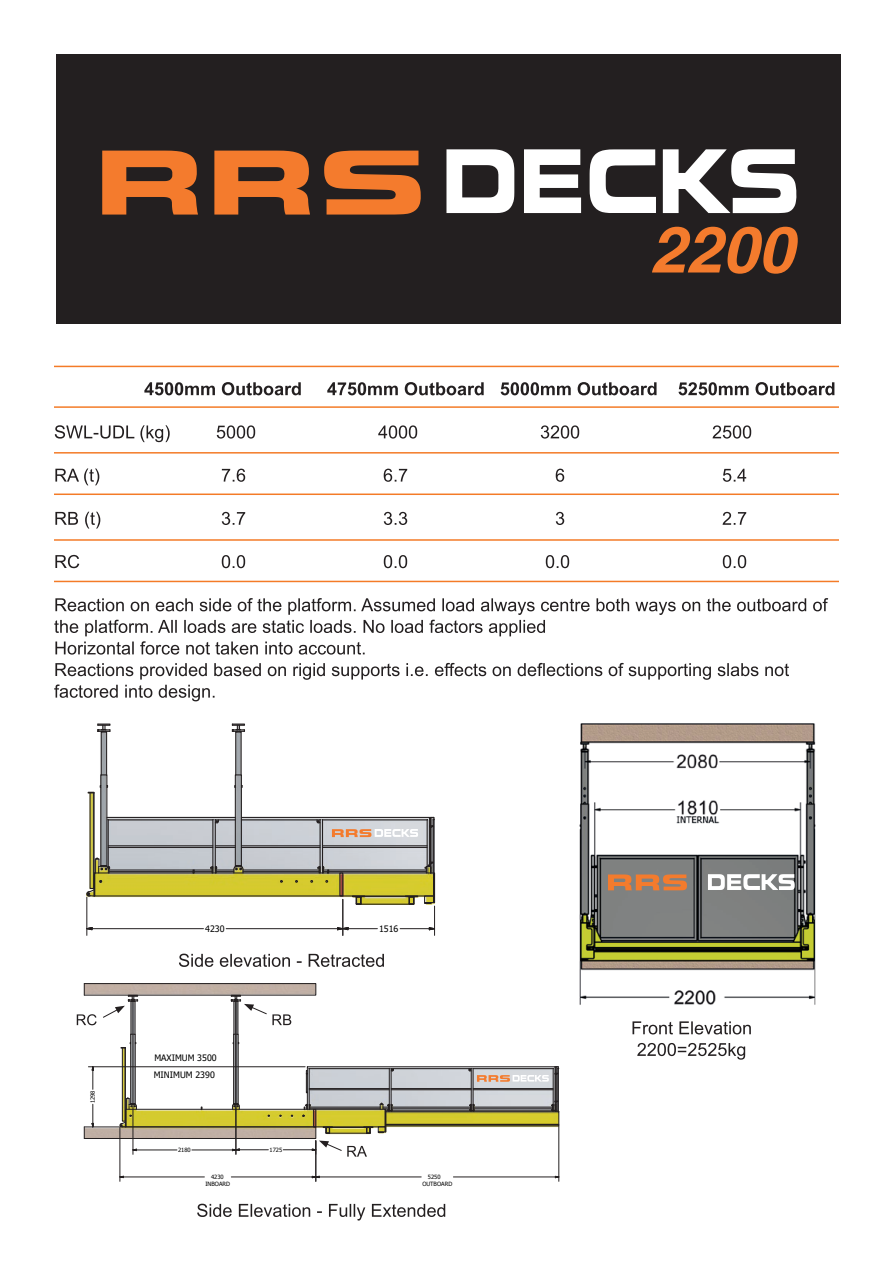
<style>
.page{position:relative;width:893px;height:1263px;background:#fff}
.page>*{position:absolute;margin:0;border:0;box-sizing:border-box;transform-origin:0 0}
.t1{font:italic 700 64.5px "Helvetica";color:#f47b2d}
.t2{font:8.85px/16.2px "Tahoma";color:#000}
.t3{font:8.85px "Tahoma";color:#000001}
.t4{font:5.85px/6.6px "Tahoma";color:#000001}
</style>
<div class="page">
<svg style="left:637px;top:1043px;width:108px;height:17px"></svg>
<svg style="left:632px;top:1021px;width:119px;height:13px"></svg>
<img style="left:579px;top:723px;width:237px;height:282px">
<hr style="left:54px;top:366px;width:785px;height:1px;background:#f47b27">
<svg style="left:54px;top:663px;width:735px;height:38px"></svg>
<svg style="left:54px;top:598px;width:774px;height:57px"></svg>
<svg style="left:55px;top:555px;width:691px;height:13px"></svg>
<svg style="left:55px;top:512px;width:691px;height:17px"></svg>
<svg style="left:55px;top:468px;width:691px;height:17px"></svg>
<svg style="left:55px;top:425px;width:696px;height:17px"></svg>
<svg style="left:144px;top:382px;width:690px;height:13px"></svg>
<hr style="left:54px;top:406px;width:785px;height:2px;background:#f47b27">
<hr style="left:54px;top:452px;width:785px;height:2px;background:#f47b27">
<hr style="left:54px;top:493px;width:785px;height:2px;background:#f47b27">
<hr style="left:54px;top:539px;width:785px;height:2px;background:#f47b27">
<svg style="left:76px;top:983px;width:484px;height:199px"></svg>
<hr style="left:453px;top:1177px;width:102px;height:1px;background:#231f20">
<hr style="left:319px;top:1177px;width:102px;height:1px;background:#231f20">
<hr style="left:559px;top:1126px;width:1px;height:55px;background:#231f20">
<hr style="left:88px;top:1066px;width:217px;height:1px;background:#231f20">
<svg style="left:232px;top:1149px;width:36px;height:2px"></svg>
<hr style="left:136px;top:1150px;width:41px;height:1px;background:#231f20">
<hr style="left:192px;top:1150px;width:40px;height:1px;background:#231f20">
<hr style="left:133px;top:998px;width:1px;height:156px;background:#231f20">
<hr style="left:236px;top:998px;width:1px;height:156px;background:#231f20">
<svg style="left:312px;top:1176px;width:8px;height:2px"></svg>
<hr style="left:123px;top:1177px;width:81px;height:1px;background:#231f20">
<hr style="left:231px;top:1177px;width:81px;height:1px;background:#231f20">
<hr style="left:316px;top:1141px;width:1px;height:40px;background:#231f20">
<hr style="left:120px;top:1127px;width:1px;height:54px;background:#231f20">
<svg style="left:86px;top:723px;width:350px;height:213px"></svg>
<svg style="left:400px;top:895px;width:36px;height:40px"></svg>
<svg style="left:337px;top:927px;width:40px;height:3px"></svg>
<svg style="left:86px;top:927px;width:7px;height:3px"></svg>
<hr style="left:226px;top:928px;width:112px;height:1px;background:#231f20">
<hr style="left:92px;top:928px;width:111px;height:1px;background:#231f20">
<hr style="left:87px;top:897px;width:1px;height:38px;background:#231f20">
<hr style="left:343px;top:899px;width:1px;height:36px;background:#231f20">
<svg style="left:179px;top:954px;width:205px;height:13px"></svg>
<svg style="left:197px;top:1204px;width:248px;height:16px"></svg>
<svg style="left:77px;top:983px;width:61px;height:155px"></svg>
<svg style="left:231px;top:995px;width:60px;height:114px"></svg>
<svg style="left:283px;top:1140px;width:84px;height:17px"></svg>
<hr style="left:54px;top:581px;width:785px;height:1px;background:#f47b27">
<div style="left:56px;top:54px;width:785px;height:270px;background:#231f20"></div>
<svg style="left:214px;top:151px;width:96px;height:64px"></svg>
<svg style="left:102px;top:151px;width:96px;height:64px"></svg>
<svg style="left:324px;top:151px;width:97px;height:64px"></svg>
<svg style="left:590px;top:149px;width:66px;height:64px"></svg>
<svg style="left:446px;top:149px;width:68px;height:64px"></svg>
<svg style="left:524px;top:149px;width:57px;height:64px"></svg>
<svg style="left:663px;top:149px;width:133px;height:64px"></svg>
<svg style="left:608px;top:874px;width:79px;height:16px"></svg>
<svg style="left:708px;top:874px;width:87px;height:16px"></svg>
<svg style="left:332px;top:829px;width:86px;height:8px"></svg>
<svg style="left:363px;top:1066px;width:196px;height:68px;background:#b5b398"></svg>
<h1 class="t1" style="left:650px;top:210px;width:145px">2200</h1>
<p class="t4" style="left:90px;top:1103px;width:14px;rotate:-90deg">8921</p>
<h2 class="t3" style="left:205px;top:923px;width:21px">4230</h2>
<h2 class="t3" style="left:379px;top:923px;width:21px">1516</h2>
<h2 class="t2" style="left:154px;top:1051px;width:64px">MAXIMUM 3500<br>MINIMUM 2390</h2>
<p class="t4" style="left:178px;top:1147px;width:14px">2180</p>
<p class="t4" style="left:269px;top:1147px;width:14px">1725</p>
<p class="t4" style="left:206px;top:1174px;width:26px;text-align:center">0324<br>INBOARD</p>
<p class="t4" style="left:422px;top:1174px;width:31px;text-indent:5px">0525<br>OUTBOARD</p>
</div>
